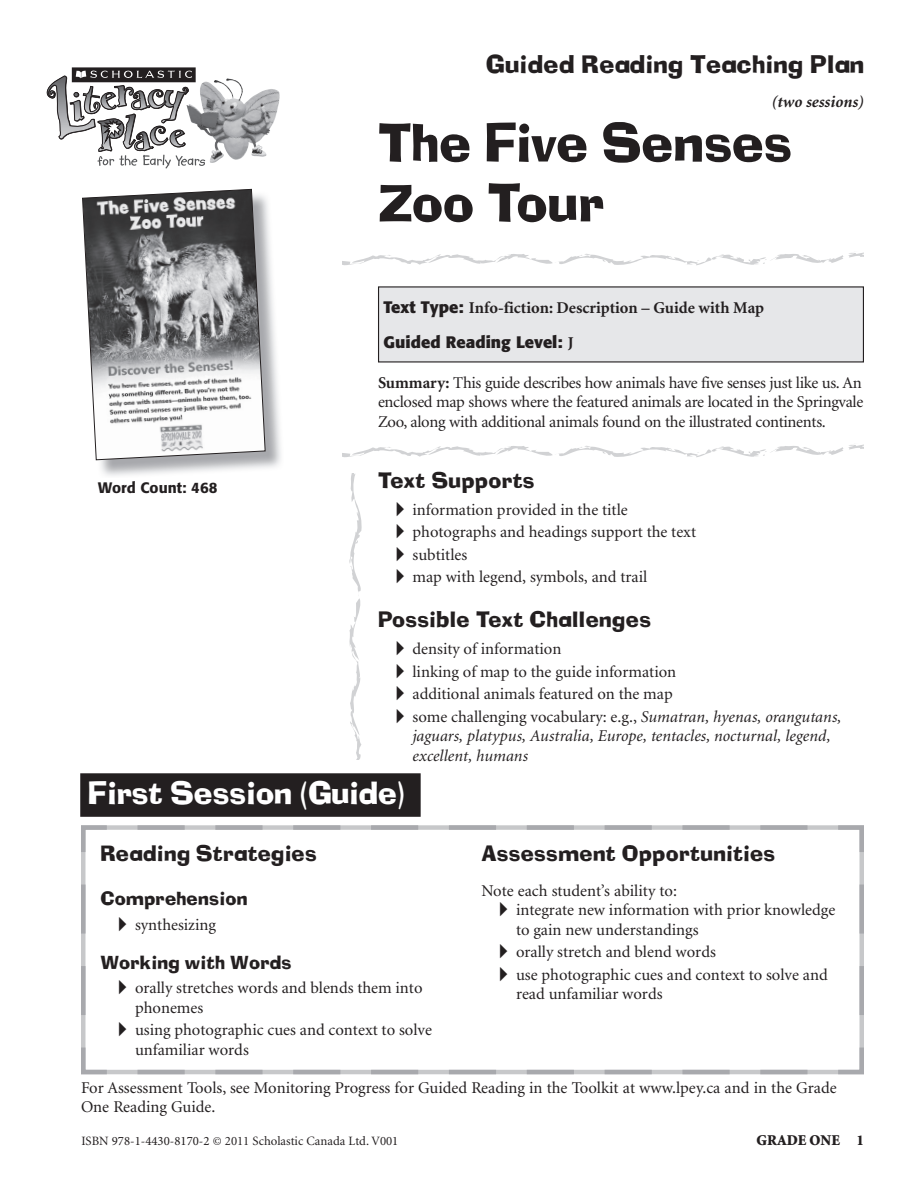
<style>
.page{position:relative;width:918px;height:1188px;background:#fff}
.page>*{position:absolute;margin:0;border:0;box-sizing:border-box;transform-origin:0 0}
.t1{font:51px/60px "Neo Ad Lib";letter-spacing:-.005em;color:#231f20}
.t2{font:30px "Neo Ad Lib";color:#fff}
.t3{font:24px "Neo Ad Lib";letter-spacing:.015em;color:#231f20}
.t4{font:21px "Neo Ad Lib";letter-spacing:.015em;color:#231f20}
.t5{font:18px "Neo Ad Lib";letter-spacing:.015em;color:#231f20}
.t6{font:16.5px/19.5px "Minion";color:#231f20}
.t7{font:italic 16.5px/19.5px "Minion";letter-spacing:.005em;color:#231f20}
.t8{font:700 16.5px "Minion";color:#231f20}
.t9{font:700 16.5px "Formata";color:#231f20}
.t10{font:italic 700 16.5px "Minion";color:#231f20}
.t11{font:500 15px "Formata";color:#231f20}
.t12{font:900 15px "Minion";color:#231f20}
.t13{font:12.75px "Minion";color:#231f20}
.s1{font-family:"Formata"}
.s2{font-family:"Minion Pro"}
.s3{font-family:"Minion"}
.s4{font-weight:700}
.s5{font-family:"European Pi Three"}
.s6{font-family:"European Pi Three";font-style:normal}
.s7{font-style:normal}
</style>
<div class="page">
<svg style="left:342px;top:252px;width:522px;height:14px"></svg>
<svg style="left:342px;top:444px;width:522px;height:14px"></svg>
<svg style="left:349px;top:473px;width:13px;height:287px"></svg>
<div style="left:379px;top:287px;width:484px;height:75px;background:#e6e7e9"></div>
<svg style="left:81px;top:885px;width:5px;height:146px"></svg>
<svg style="left:138px;top:1070px;width:685px;height:4px"></svg>
<svg style="left:860px;top:868px;width:4px;height:147px"></svg>
<svg style="left:122px;top:825px;width:685px;height:5px"></svg>
<svg style="left:81px;top:1043px;width:30px;height:32px"></svg>
<svg style="left:834px;top:1043px;width:30px;height:32px"></svg>
<svg style="left:834px;top:825px;width:30px;height:32px"></svg>
<svg style="left:81px;top:825px;width:30px;height:32px"></svg>
<img style="left:205px;top:79px;width:37px;height:75px">
<svg style="left:46px;top:67px;width:159px;height:101px"></svg>
<img style="left:100px;top:200px;width:181px;height:276px">
<svg style="left:82px;top:189px;width:184px;height:272px"></svg>
<div style="left:80px;top:773px;width:341px;height:44px;background:#231f20"></div>
<h3 class="t3" style="left:486px;top:55px;width:380px">Guided Reading Teaching Plan</h3>
<p class="t10" style="left:772px;top:95px;width:94px">(two sessions)</p>
<h1 class="t1" style="left:378px;top:119px;width:415px">The Five Senses<br>Zoo Tour</h1>
<p class="t8" style="left:384px;top:301px;width:382px"><span class="s1">Text Type:</span> Info-<span class="s2">f</span>iction: Description – Guide with Map</p>
<p class="t9" style="left:384px;top:334px;width:192px">Guided Reading Level: <span class="s3">J</span></p>
<p class="t11" style="left:98px;top:481px;width:121px">Word Count: 468</p>
<p class="t6" style="left:378px;top:374px;width:487px;text-align:justify"><span class="s4">Summary:</span> This guide describes how animals have five senses just like us. An enclosed map shows where the featured animals are located in the Springvale Zoo, along with additional animals found on the illustrated continents.</p>
<p class="t4" style="left:378px;top:472px;width:158px">Text Supports</p>
<p class="t6" style="left:396px;top:501px;width:233px"><span class="s5">-</span> information provided in the title</p>
<p class="t6" style="left:396px;top:524px;width:302px"><span class="s5">-</span> photographs and headings support the text</p>
<p class="t6" style="left:396px;top:546px;width:73px"><span class="s5">-</span> subtitles</p>
<p class="t6" style="left:396px;top:569px;width:253px"><span class="s5">-</span> map with legend, symbols, and trail</p>
<p class="t4" style="left:378px;top:612px;width:274px">Possible Text Challenges</p>
<p class="t6" style="left:396px;top:641px;width:167px"><span class="s5">-</span> density of information</p>
<p class="t6" style="left:396px;top:663px;width:282px"><span class="s5">-</span> linking of map to the guide information</p>
<p class="t6" style="left:396px;top:686px;width:278px"><span class="s5">-</span> additional animals featured on the map</p>
<p class="t7" style="left:412px;top:708px;width:430px;text-indent:-16px"><span class="s6">-</span> <span class="s7">some challenging vocabulary: e.g.,</span> Sumatran, hyenas, orangutans, jaguars, platypus, Australia, Europe, tentacles, nocturnal, legend, excellent, humans</p>
<h2 class="t2" style="left:88px;top:782px;width:318px">First Session (Guide)</h2>
<p class="t4" style="left:100px;top:846px;width:218px">Reading Strategies</p>
<p class="t5" style="left:100px;top:891px;width:148px">Comprehension</p>
<p class="t6" style="left:118px;top:916px;width:99px"><span class="s5">-</span> synthesizing</p>
<p class="t5" style="left:100px;top:955px;width:193px">Working with Words</p>
<p class="t6" style="left:135px;top:980px;width:289px;text-indent:-16px"><span class="s5">-</span> orally stretches words and blends them into phonemes</p>
<p class="t6" style="left:135px;top:1022px;width:299px;text-indent:-16px"><span class="s5">-</span> using photographic cues and context to solve unfamiliar words</p>
<p class="t4" style="left:482px;top:846px;width:295px">Assessment Opportunities</p>
<p class="t6" style="left:482px;top:882px;width:197px">Note each student’s ability to:</p>
<p class="t6" style="left:516px;top:902px;width:321px;text-indent:-16px"><span class="s5">-</span> integrate new information with prior knowledge to gain new understandings</p>
<p class="t6" style="left:500px;top:944px;width:218px"><span class="s5">-</span> orally stretch and blend words</p>
<p class="t6" style="left:516px;top:966px;width:313px;text-indent:-16px"><span class="s5">-</span> use photographic cues and context to solve and read unfamiliar words</p>
<p class="t6" style="left:81px;top:1079px;width:757px">For Assessment Tools, see Monitoring Progress for Guided Reading in the Toolkit at www.lpey.ca and in the Grade<br>One Reading Guide.</p>
<p class="t13" style="left:81px;top:1136px;width:318px">ISBN <span class="s2">978-1-4430-8170-2</span> © 2011 Scholastic Canada Ltd. V00<span class="s2">1</span></p>
<p class="t12" style="left:757px;top:1135px;width:109px">GRADE ONE 1</p>
</div>
